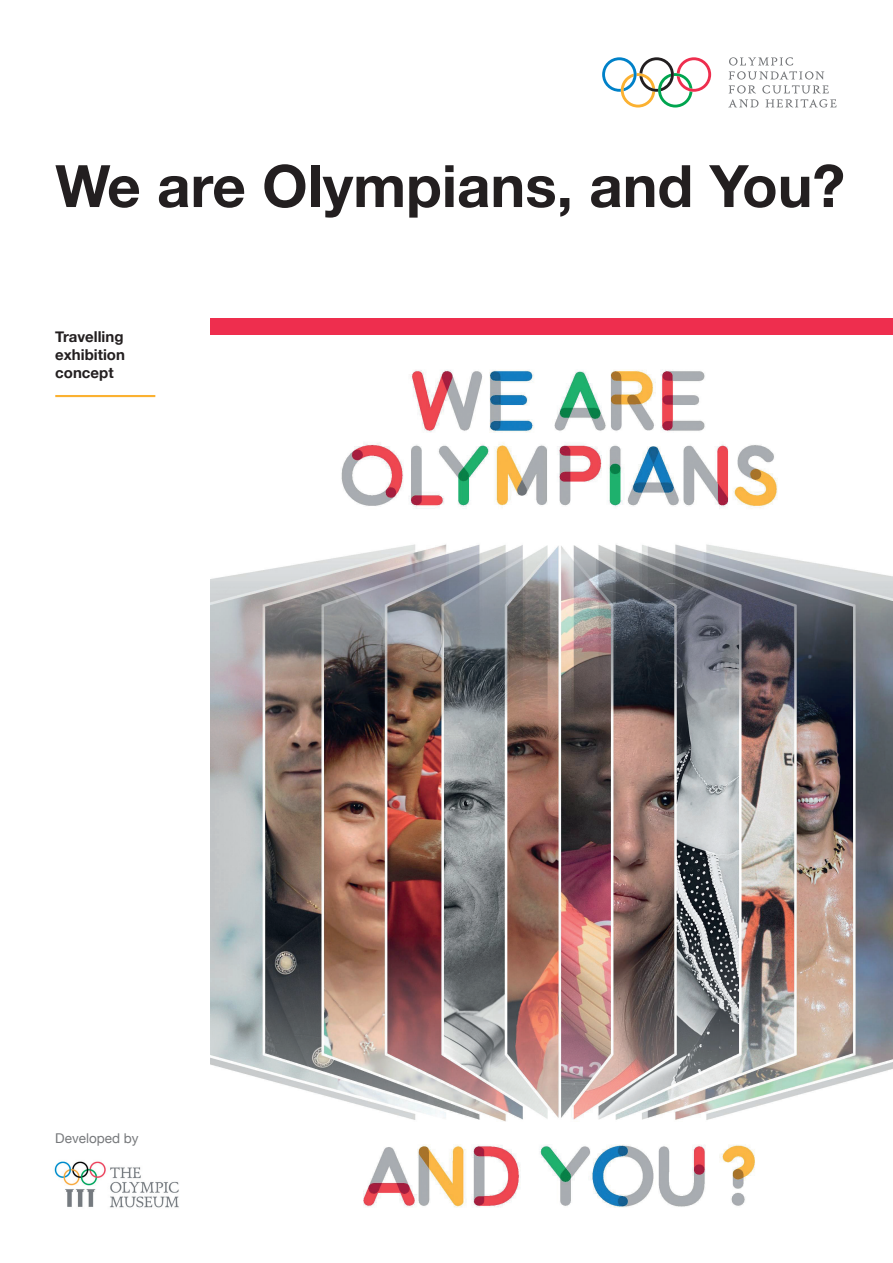
<style>
.page{position:relative;width:893px;height:1263px;background:#fff}
.page>*{position:absolute;margin:0;border:0;box-sizing:border-box;transform-origin:0 0}
.t1{font:700 58.5px "Helvetica Neue";color:#231f20}
.t2{font:700 15px/18px "Helvetica Neue";color:#231f20;text-align:justify}
.t3{font:13.5px "Helvetica Neue";color:#76787b}
</style>
<div class="page">
<svg style="left:728px;top:57px;width:108px;height:51px"></svg>
<svg style="left:602px;top:57px;width:109px;height:51px"></svg>
<div style="left:211px;top:318px;width:682px;height:17px;background:#ee2e4e"></div>
<hr style="left:55px;top:395px;width:100px;height:2px;background:#fbb131">
<img style="left:54px;top:1161px;width:125px;height:47px">
<img style="left:211px;top:369px;width:682px;height:839px">
<h1 class="t1" style="left:55px;top:140px;width:791px">We are Olympians, and You?</h1>
<p class="t2" style="left:55px;top:328px;width:71px">Travelling exhibition concept</p>
<p class="t3" style="left:55px;top:1128px;width:85px">Developed by</p>
</div>
